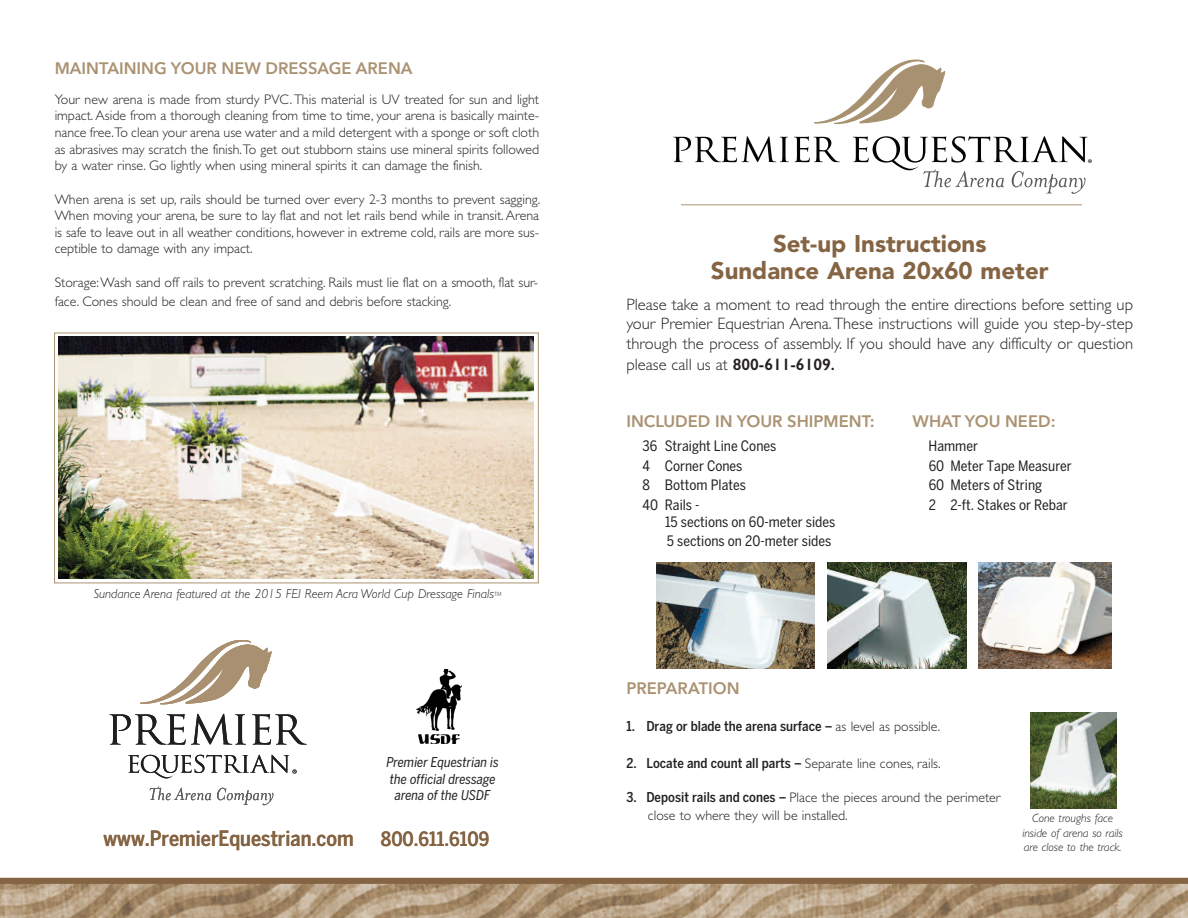
<style>
.page{position:relative;width:1188px;height:918px;background:#fff}
.page>*{position:absolute;margin:0;border:0;box-sizing:border-box;transform-origin:0 0}
.t1{font:900 24px/27px "Avenir";color:#856443;text-align:center}
.t2{font:500 21px "Benton Sans Cond";color:#856443}
.t3{font:500 19.5px "Benton Sans Cond";color:#856443}
.t4{font:300 16.5px/20.2px "Gill Sans";color:#231f20;text-align:justify}
.t5{font:600 16.5px "Avenir Next";color:#aa9272}
.t6{font:14.25px/19.4px "Benton Sans Cond";color:#231f20}
.t7{font:300 13.8px/16.6px "Gill Sans";color:#231f20}
.t8{font:500 13.5px "Benton Sans Cond";color:#231f20}
.t9{font:italic 13.5px/16.2px "Benton Sans Cond";color:#231f20;text-align:center}
.t10{font:italic 300 13.2px "Gill Sans";color:#231f20}
.t11{font:italic 300 12px/14.4px "Gill Sans";color:#231f20;text-align:center}
.s1{font-weight:600}
.s2{font-family:"Gill Sans";font-weight:300;font-size:13.8px}
.s3{font-family:"Benton Sans Cond";font-weight:500;font-size:13.5px}
</style>
<div class="page">
<svg style="left:814px;top:60px;width:131px;height:65px"></svg>
<svg style="left:673px;top:136px;width:167px;height:26px"></svg>
<svg style="left:853px;top:136px;width:239px;height:58px"></svg>
<hr style="left:681px;top:204px;width:401px;height:1px;background:#aa9272">
<div style="left:54px;top:333px;width:485px;height:250px;border:1px solid #aa9272"></div>
<img style="left:59px;top:337px;width:475px;height:241px">
<img style="left:656px;top:562px;width:158px;height:107px">
<img style="left:828px;top:562px;width:138px;height:107px">
<img style="left:979px;top:562px;width:132px;height:107px">
<svg style="left:0;top:884px;width:1188px;height:34px;background:#b0997b"></svg>
<div style="left:0;top:878px;width:1188px;height:6px;background:#856443"></div>
<svg style="left:150px;top:787px;width:61px;height:13px"></svg>
<svg style="left:217px;top:788px;width:57px;height:17px"></svg>
<svg style="left:140px;top:640px;width:131px;height:65px"></svg>
<svg style="left:110px;top:714px;width:136px;height:31px"></svg>
<svg style="left:252px;top:714px;width:55px;height:31px"></svg>
<svg style="left:128px;top:755px;width:169px;height:24px"></svg>
<svg style="left:1116px;top:712px;width:1px;height:96px"></svg>
<img style="left:1030px;top:712px;width:86px;height:96px">
<img style="left:417px;top:670px;width:45px;height:74px">
<p class="t5" style="left:55px;top:54px;width:359px">MAINTAINING YOUR NEW DRESSAGE ARENA</p>
<p class="t7" style="left:55px;top:91px;width:486px;text-align:justify">Your new arena is made from sturdy PVC.This material is UV treated for sun and light impact. Aside from a thorough cleaning from time to time, your arena is basically mainte&shy;nance free.To clean your arena use water and a mild detergent with a sponge or soft cloth as abrasives may scratch the finish.To get out stubborn stains use mineral spirits followed by a water rinse. Go lightly when using mineral spirits it can damage the finish.</p>
<p class="t7" style="left:55px;top:190px;width:487px;text-align:justify">When arena is set up, rails should be turned over every 2-3 months to prevent sagging.<br>When moving your arena, be sure to lay flat and not let rails bend while in transit. Arena is safe to leave out in all weather conditions, however in extreme cold, rails are more sus&shy;ceptible to damage with any impact.</p>
<p class="t7" style="left:55px;top:272px;width:485px;line-height:19.6px">Storage:Wash sand off rails to prevent scratching. Rails must lie flat on a smooth, flat sur&shy;face. Cones should be clean and free of sand and debris before stacking.</p>
<p class="t10" style="left:94px;top:586px;width:410px">Sundance Arena featured at the 2015 FEI Reem Acra World Cup Dressage Finals<sup>TM</sup></p>
<p class="t9" style="left:386px;top:755px;width:114px">Premier Equestrian is the official dressage arena of the USDF</p>
<h2 class="t2" style="left:104px;top:827px;width:252px">www.PremierEquestrian.com</h2>
<h3 class="t3" style="left:381px;top:828px;width:110px">800.611.6109</h3>
<h1 class="t1" style="left:711px;top:230px;width:339px">Set-up Instructions<br>Sundance Arena 20x60 meter</h1>
<p class="t4" style="left:626px;top:294px;width:508px">Please take a moment to read through the entire directions before setting up your Premier Equestrian Arena.These instructions will guide you step-by-step through the process of assembly. If you should have any difficulty or question please call us at <span class="s1">800-611-6109.</span></p>
<p class="t5" style="left:626px;top:407px;width:250px">INCLUDED IN YOUR SHIPMENT:</p>
<p class="t5" style="left:912px;top:407px;width:145px">WHAT YOU NEED:</p>
<p class="t6" style="left:643px;top:437px;width:135px">36 Straight Line Cones</p>
<p class="t6" style="left:929px;top:437px;width:51px">Hammer</p>
<p class="t6" style="left:643px;top:456px;width:101px">4 Corner Cones</p>
<p class="t6" style="left:929px;top:456px;width:145px">60 Meter Tape Measurer</p>
<p class="t6" style="left:643px;top:476px;width:105px">8 Bottom Plates</p>
<p class="t6" style="left:929px;top:476px;width:115px">60 Meters of String</p>
<p class="t6" style="left:643px;top:495px;width:59px">40 Rails -</p>
<p class="t6" style="left:929px;top:495px;width:141px">2 2-ft. Stakes or Rebar</p>
<p class="t6" style="left:665px;top:512px;width:172px">15 sections on 60-meter sides<br>5 sections on 20-meter sides</p>
<p class="t5" style="left:626px;top:674px;width:115px">PREPARATION</p>
<p class="t8" style="left:626px;top:718px;width:315px">1. Drag or blade the arena surface – <span class="s2">as level as possible.</span></p>
<p class="t8" style="left:626px;top:755px;width:316px">2. Locate and count all parts – <span class="s2">Separate line cones, rails.</span></p>
<p class="t7" style="left:648px;top:788px;width:354px;line-height:18.8px;text-indent:-22px"><span class="s3">3. Deposit rails and cones –</span> Place the pieces around the perimeter close to where they will be installed.</p>
<p class="t11" style="left:1022px;top:811px;width:102px">Cone troughs face inside of arena so rails are close to the track.</p>
</div>
